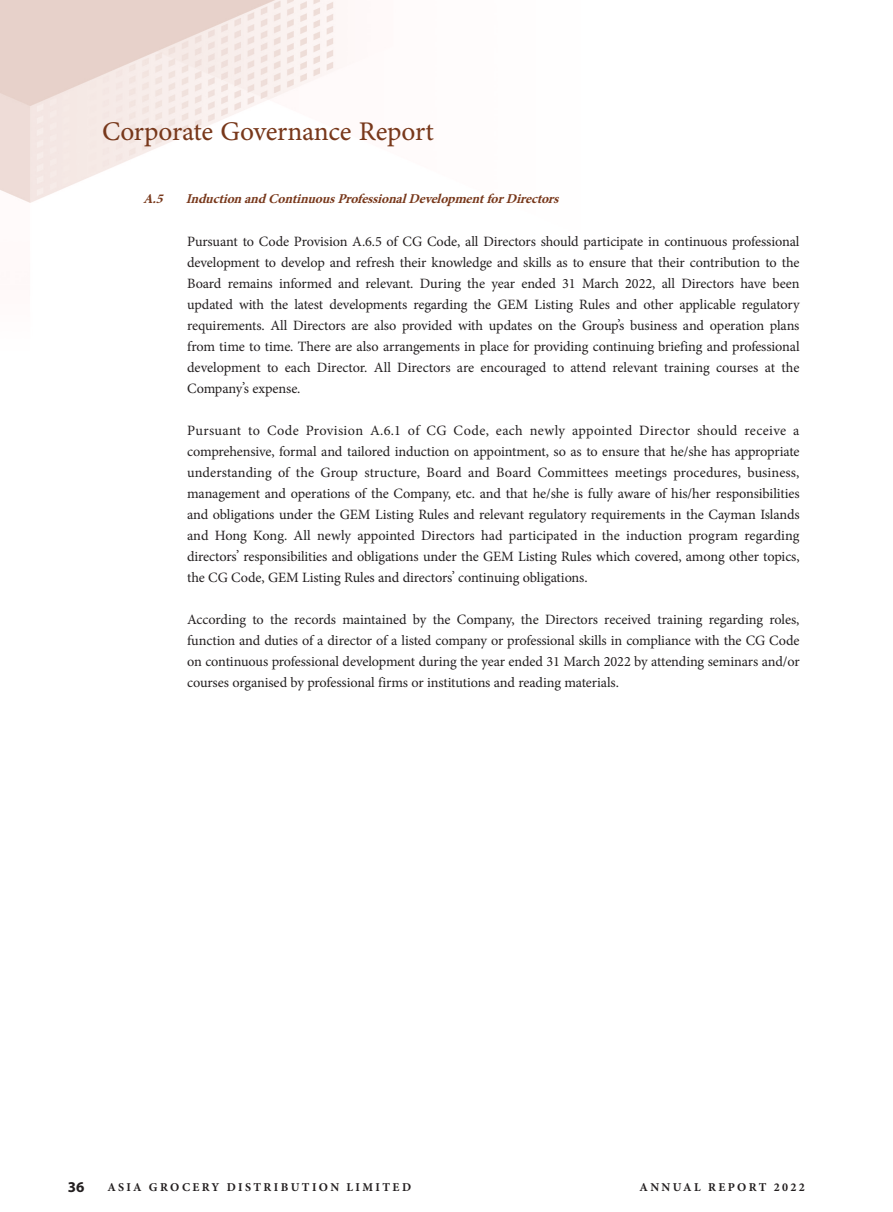
<style>
.page{position:relative;width:893px;height:1212px;background:#fff}
.page>*{position:absolute;margin:0;border:0;box-sizing:border-box;transform-origin:0 0}
.t1{font:27px "Minion Pro Capt";letter-spacing:-.01em;color:#78381b}
.t2{font:700 15px "Myriad Pro";color:#231f20}
.t3{font:14.25px/21px "Minion Pro";letter-spacing:-.005em;color:#231f20;text-align:justify}
.t4{font:italic 700 13.5px "Minion Pro";color:#78381b}
.t5{font:700 12px "Minion Pro";letter-spacing:.2em;color:#231f20}
</style>
<div class="page">
<img style="left:0;top:0;width:338px;height:203px">
<h1 class="t1" style="left:102px;top:113px;width:333px">Corporate Governance Report</h1>
<p class="t4" style="left:143px;top:190px;width:26px">A.5</p>
<p class="t4" style="left:186px;top:190px;width:379px">InductionandContinuousProfessionalDevelopmentforDirectors</p>
<p class="t3" style="left:187px;top:231px;width:614px">Pursuant to Code Provision A.6.5 of CG Code, all Directors should participate in continuous professional development to develop and refresh their knowledge and skills as to ensure that their contribution to the Board remains informed and relevant. During the year ended 31 March 2022, all Directors have been updated with the latest developments regarding the GEM Listing Rules and other applicable regulatory requirements. All Directors are also provided with updates on the Group’s business and operation plans from time to time. There are also arrangements in place for providing continuing briefing and professional development to each Director. All Directors are encouraged to attend relevant training courses at the Company’s expense.</p>
<p class="t3" style="left:187px;top:420px;width:614px">Pursuant to Code Provision A.6.1 of CG Code, each newly appointed Director should receive a comprehensive, formal and tailored induction on appointment, so as to ensure that he/she has appropriate understanding of the Group structure, Board and Board Committees meetings procedures, business, management and operations of the Company, etc. and that he/she is fully aware of his/her responsibilities and obligations under the GEM Listing Rules and relevant regulatory requirements in the Cayman Islands and Hong Kong. All newly appointed Directors had participated in the induction program regarding directors’ responsibilities and obligations under the GEM Listing Rules which covered, among other topics, the CG Code, GEM Listing Rules and directors’ continuing obligations.</p>
<p class="t3" style="left:187px;top:609px;width:614px">According to the records maintained by the Company, the Directors received training regarding roles, function and duties of a director of a listed company or professional skills in compliance with the CG Code on continuous professional development during the year ended 31 March 2022 by attending seminars and/or courses organised by professional firms or institutions and reading materials.</p>
<p class="t2" style="left:68px;top:1177px;width:18px">36</p>
<p class="t5" style="left:108px;top:1179px;width:305px">ASIA GROCERY DISTRIBUTION LIMITED</p>
<p class="t5" style="left:639px;top:1179px;width:167px">ANNUAL REPORT 2022</p>
</div>
